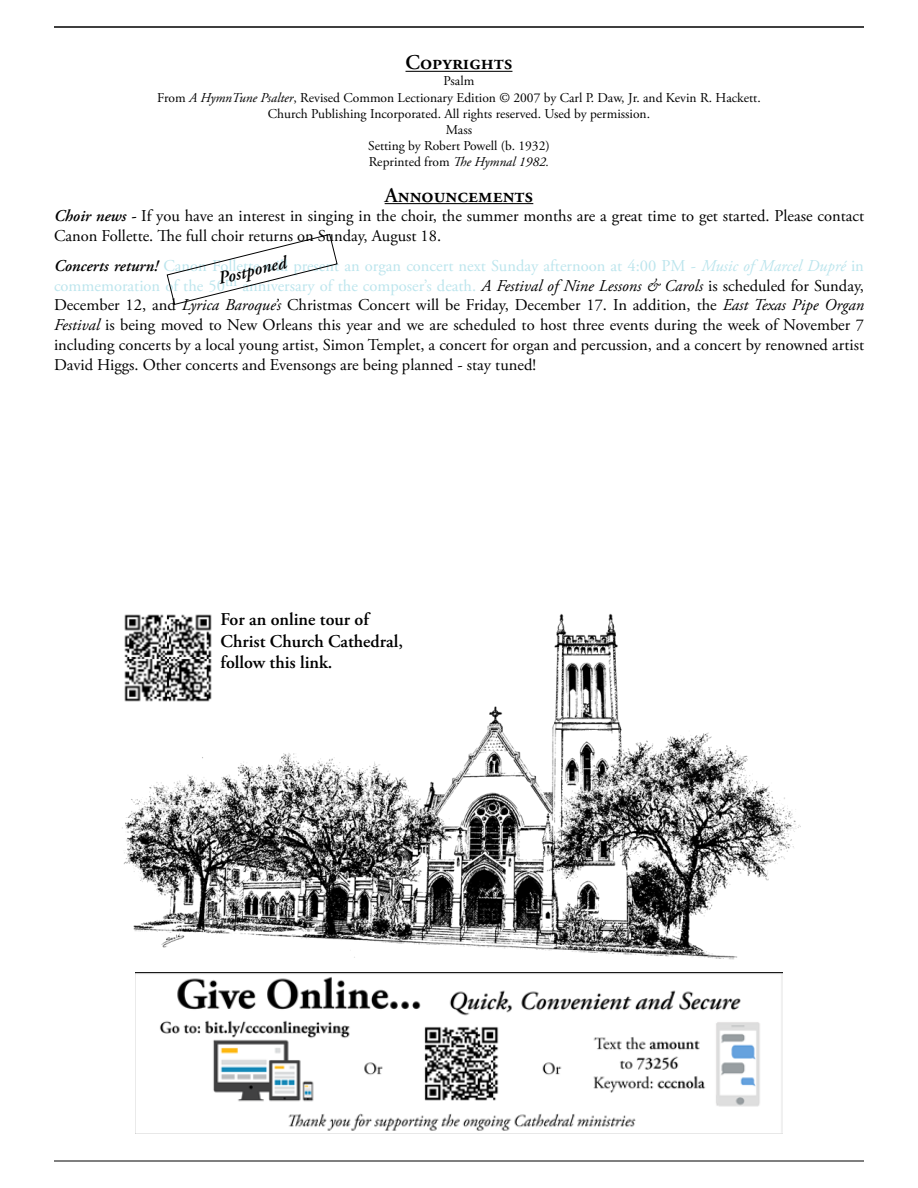
<style>
.page{position:relative;width:918px;height:1188px;background:#fff}
.page>*{position:absolute;margin:0;border:0;box-sizing:border-box;transform-origin:0 0}
.t1{font:600 21px "Adobe Garamond Pro";color:#000}
.t2{font:600 18px/21.6px "Adobe Garamond Pro";letter-spacing:-.005em;color:#000}
.t3{font:italic 600 18px "Adobe Garamond Pro";color:#000}
.t4{font:16.5px/19.8px "Adobe Garamond Pro";color:#000}
.t5{font:13.5px/16.2px "Adobe Garamond Pro";color:#000;text-align:center}
.s1{font-style:italic}
.s2{font-weight:600;font-style:italic}
.s3{color:#bce5ed}
.s4{font-style:italic;color:#bce5ed}
</style>
<div class="page">
<hr style="left:54px;top:1161px;width:810px;height:1px;background:#000">
<hr style="left:406px;top:71px;width:106px;height:1px;background:#000">
<hr style="left:385px;top:203px;width:148px;height:1px;background:#000">
<hr style="left:54px;top:27px;width:810px;height:1px;background:#000">
<img style="left:135px;top:972px;width:648px;height:162px">
<img style="left:122px;top:613px;width:679px;height:347px">
<img style="left:122px;top:613px;width:96px;height:96px">
<svg style="left:166px;top:234px;width:172px;height:71px"></svg>
<p class="t1" style="left:406px;top:50px;width:108px">Copyrights</p>
<p class="t5" style="left:157px;top:74px;width:605px">Psalm<br>From <span class="s1">A HymnTune Psalter</span>, Revised Common Lectionary Edition © 2007 by Carl P. Daw, Jr. and Kevin R. Hackett.<br>Church Publishing Incorporated. All rights reserved. Used by permission.<br>Mass<br>Setting by Robert Powell (b. 1932)<br>Reprinted from <span class="s1">The Hymnal 1982.</span></p>
<p class="t1" style="left:385px;top:183px;width:150px">Announcements</p>
<p class="t4" style="left:54px;top:207px;width:812px"><span class="s2">Choir news -</span> If you have an interest in singing in the choir, the summer months are a great time to get started. Please contact<br>Canon Follette. The full choir returns on Sunday, August 18.</p>
<p class="t4" style="left:54px;top:256px;width:812px;text-align:justify"><span class="s2">Concerts return!</span> <span class="s3">Canon Follette will present an organ concert next Sunday afternoon at 4:00 PM -</span> <span class="s4">Music of Marcel Dupré</span> <span class="s3">in commemoration of the 50</span><sup>th</sup> <span class="s3">anniversary of the composer’s death.</span> <span class="s1">A Festival of Nine Lessons &amp; Carols</span> is scheduled for Sunday, December 12, and <span class="s1">Lyrica Baroque’s</span> Christmas Concert will be Friday, December 17. In addition, the <span class="s1">East Texas Pipe Organ Festival</span> is being moved to New Orleans this year and we are scheduled to host three events during the week of November 7 including concerts by a local young artist, Simon Templet, a concert for organ and percussion, and a concert by renowned artist David Higgs. Other concerts and Evensongs are being planned - stay tuned!</p>
<p class="t3" style="left:216px;top:269px;width:71px;rotate:-14deg">Postponed</p>
<p class="t2" style="left:221px;top:609px;width:184px">For an online tour of<br>Christ Church Cathedral, follow this link.</p>
</div>
